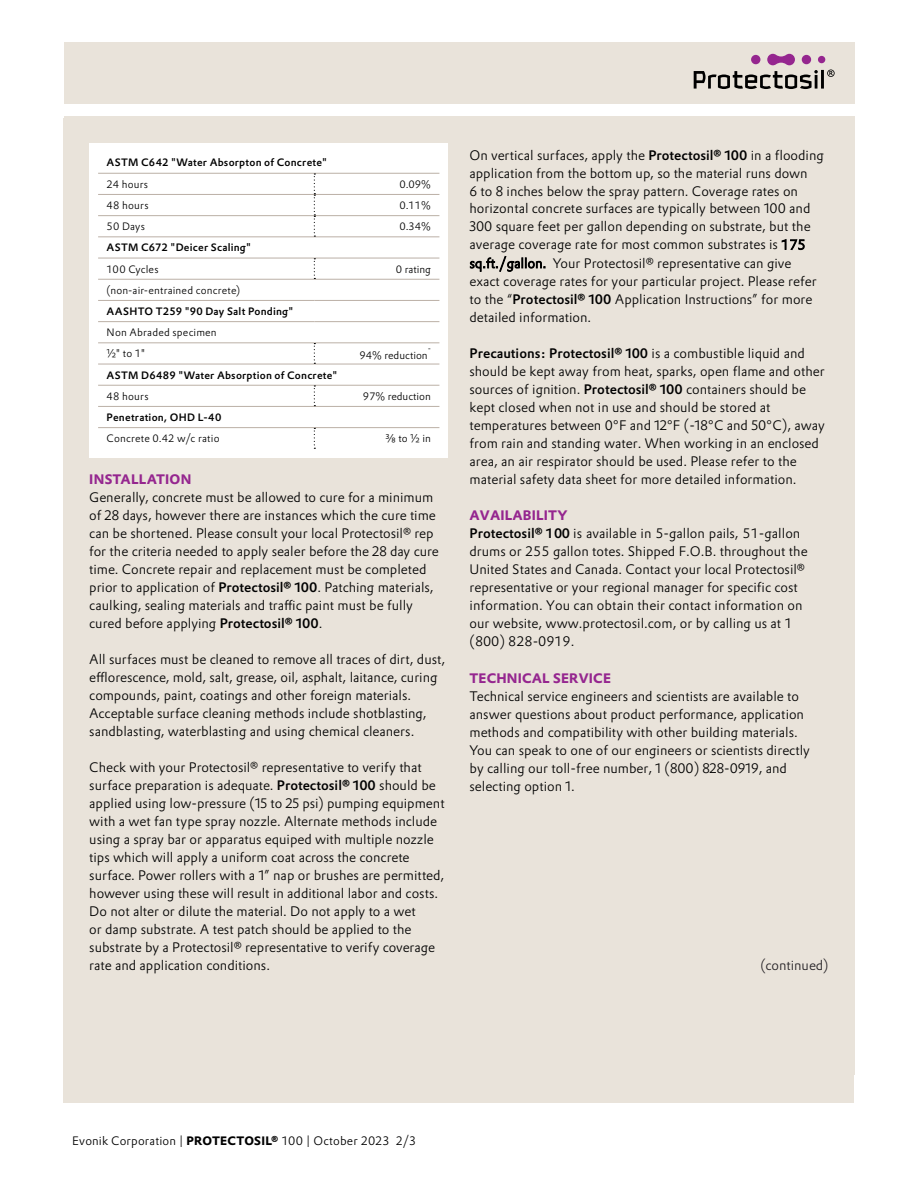
<style>
.page{position:relative;width:918px;height:1188px;background:#fff}
.page>*{position:absolute;margin:0;border:0;box-sizing:border-box;transform-origin:0 0}
.t1{font:300 13.5px/18px "Evonik Prokyon";color:#000}
.t2{font:700 13.5px "Evonik Prokyon";letter-spacing:.01em;color:#95268f}
.t3{font:300 13.5px "Evonik Prokyon";color:#232024}
.t4{font:300 12px "Evonik Prokyon";letter-spacing:.015em;color:#000}
.t5{font:300 10.5px/21.1px "Evonik Prokyon";letter-spacing:.015em;color:#000}
.t6{font:500 10.5px "Evonik Prokyon";letter-spacing:.02em;color:#000}
.s1{font-size:13.5px}
.s2{font-weight:500}
.s3{font-weight:700;color:#95268f}
.s4{font-weight:700}
</style>
<div class="page">
<div style="left:64px;top:42px;width:790px;height:62px;background:#e9e3da"></div>
<div style="left:818px;top:56px;width:7px;height:7px;background:#95268f;border-radius:50%"></div>
<svg style="left:694px;top:54px;width:124px;height:35px"></svg>
<hr style="left:821px;top:70px;width:3px;height:19px;background:#000">
<svg style="left:827px;top:70px;width:8px;height:7px"></svg>
<div style="left:64px;top:118px;width:790px;height:985px;background:#e9e3da"></div>
<div style="left:90px;top:143px;width:358px;height:315px;background:#fff"></div>
<hr style="left:98px;top:173px;width:216px;height:1px;background:#bbb0a6">
<hr style="left:314px;top:173px;width:125px;height:1px;background:#bbb0a6">
<hr style="left:98px;top:194px;width:216px;height:1px;background:#bbb0a6">
<hr style="left:314px;top:194px;width:125px;height:1px;background:#bbb0a6">
<hr style="left:98px;top:215px;width:216px;height:1px;background:#bbb0a6">
<hr style="left:314px;top:215px;width:125px;height:1px;background:#bbb0a6">
<hr style="left:98px;top:237px;width:216px;height:1px;background:#bbb0a6">
<hr style="left:314px;top:237px;width:125px;height:1px;background:#bbb0a6">
<hr style="left:98px;top:258px;width:216px;height:1px;background:#bbb0a6">
<hr style="left:314px;top:258px;width:125px;height:1px;background:#bbb0a6">
<hr style="left:98px;top:279px;width:216px;height:1px;background:#bbb0a6">
<hr style="left:314px;top:279px;width:125px;height:1px;background:#bbb0a6">
<hr style="left:98px;top:300px;width:216px;height:1px;background:#bbb0a6">
<hr style="left:314px;top:300px;width:125px;height:1px;background:#bbb0a6">
<hr style="left:98px;top:321px;width:216px;height:1px;background:#bbb0a6">
<hr style="left:314px;top:321px;width:125px;height:1px;background:#bbb0a6">
<hr style="left:98px;top:343px;width:216px;height:1px;background:#bbb0a6">
<hr style="left:314px;top:343px;width:125px;height:1px;background:#bbb0a6">
<hr style="left:98px;top:364px;width:216px;height:1px;background:#bbb0a6">
<hr style="left:314px;top:364px;width:125px;height:1px;background:#bbb0a6">
<hr style="left:98px;top:385px;width:216px;height:1px;background:#bbb0a6">
<hr style="left:314px;top:385px;width:125px;height:1px;background:#bbb0a6">
<hr style="left:98px;top:406px;width:216px;height:1px;background:#bbb0a6">
<hr style="left:314px;top:406px;width:125px;height:1px;background:#bbb0a6">
<hr style="left:98px;top:427px;width:216px;height:1px;background:#bbb0a6">
<hr style="left:314px;top:427px;width:125px;height:1px;background:#bbb0a6">
<svg style="left:314px;top:173px;width:1px;height:64px"></svg>
<svg style="left:314px;top:258px;width:1px;height:21px"></svg>
<svg style="left:314px;top:343px;width:1px;height:21px"></svg>
<svg style="left:314px;top:385px;width:1px;height:21px"></svg>
<svg style="left:314px;top:428px;width:1px;height:21px"></svg>
<p class="t6" style="left:107px;top:154px;width:222px">ASTM C642 "Water Absorpton of Concrete"</p>
<p class="t5" style="left:107px;top:173px;width:43px">24 hours</p>
<p class="t5" style="left:399px;top:173px;width:33px">0.09%</p>
<p class="t5" style="left:107px;top:194px;width:43px">48 hours</p>
<p class="t5" style="left:399px;top:194px;width:33px">0.11%</p>
<p class="t5" style="left:107px;top:215px;width:40px">50 Days</p>
<p class="t5" style="left:399px;top:215px;width:33px">0.34%</p>
<p class="t6" style="left:107px;top:239px;width:146px">ASTM C672 "Deicer Scaling"</p>
<p class="t5" style="left:107px;top:258px;width:53px">100 Cycles</p>
<p class="t5" style="left:396px;top:258px;width:37px">0 rating</p>
<p class="t5" style="left:107px;top:279px;width:135px">(non-air-entrained concrete)</p>
<p class="t6" style="left:107px;top:303px;width:188px">AASHTO T259 "90 Day Salt Ponding"</p>
<p class="t5" style="left:107px;top:321px;width:112px">Non Abraded specimen ½" to 1"</p>
<p class="t5" style="left:360px;top:344px;width:73px">94% reduction<span class="s1">-</span></p>
<p class="t6" style="left:107px;top:367px;width:232px">ASTM D6489 "Water Absorption of Concrete"</p>
<p class="t5" style="left:107px;top:385px;width:43px">48 hours</p>
<p class="t5" style="left:363px;top:385px;width:70px">97% reduction</p>
<p class="t6" style="left:107px;top:409px;width:116px">Penetration, OHD L-40</p>
<p class="t5" style="left:107px;top:427px;width:114px">Concrete 0.42 w/c ratio</p>
<p class="t5" style="left:385px;top:427px;width:47px">⅜ to ½ in</p>
<p class="t2" style="left:89px;top:468px;width:104px">INSTALLATION</p>
<p class="t1" style="left:89px;top:487px;width:351px">Generally, concrete must be allowed to cure for a minimum of 28 days, however there are instances which the cure time can be shortened. Please consult your local Protectosil® rep for the criteria needed to apply sealer before the 28 day cure time. Concrete repair and replacement must be completed prior to application of <span class="s2">Protectosil® 100</span>. Patching materials, caulking, sealing materials and traffic paint must be fully cured before applying <span class="s2">Protectosil® 100</span>.</p>
<p class="t1" style="left:89px;top:649px;width:358px">All surfaces must be cleaned to remove all traces of dirt, dust, efflorescence, mold, salt, grease, oil, asphalt, laitance, curing compounds, paint, coatings and other foreign materials.<br>Acceptable surface cleaning methods include shotblasting, sandblasting, waterblasting and using chemical cleaners.</p>
<p class="t1" style="left:89px;top:757px;width:357px">Check with your Protectosil® representative to verify that surface preparation is adequate. <span class="s2">Protectosil® 100</span> should be applied using low-pressure (15 to 25 psi) pumping equipment with a wet fan type spray nozzle. Alternate methods include using a spray bar or apparatus equiped with multiple nozzle tips which will apply a uniform coat across the concrete surface. Power rollers with a 1” nap or brushes are permitted, however using these will result in additional labor and costs.<br>Do not alter or dilute the material. Do not apply to a wet<br>or damp substrate. A test patch should be applied to the substrate by a Protectosil® representative to verify coverage rate and application conditions.</p>
<p class="t1" style="left:470px;top:145px;width:356px">On vertical surfaces, apply the <span class="s2">Protectosil® 100</span> in a flooding application from the bottom up, so the material runs down<br>6 to 8 inches below the spray pattern. Coverage rates on horizontal concrete surfaces are typically between 100 and 300 square feet per gallon depending on substrate, but the average coverage rate for most common substrates is 175 sq.ft./gallon. Your Protectosil® representative can give exact coverage rates for your particular project. Please refer to the “<span class="s2">Protectosil® 100</span> Application Instructions” for more detailed information.</p>
<p class="t1" style="left:470px;top:343px;width:357px"><span class="s2">Precautions: Protectosil® 100</span> is a combustible liquid and should be kept away from heat, sparks, open flame and other sources of ignition. <span class="s2">Protectosil® 100</span> containers should be kept closed when not in use and should be stored at temperatures between 0°F and 12°F (-18°C and 50°C), away from rain and standing water. When working in an enclosed area, an air respirator should be used. Please refer to the material safety data sheet for more detailed information.</p>
<p class="t1" style="left:470px;top:505px;width:340px"><span class="s3">AVAILABILITY<br></span><span class="s2">Protectosil® 100</span> is available in 5-gallon pails, 51-gallon drums or 255 gallon totes. Shipped F.O.B. throughout the United States and Canada. Contact your local Protectosil® representative or your regional manager for specific cost information. You can obtain their contact information on our website, www.protectosil.com, or by calling us at 1 (800) 828-0919.</p>
<p class="t2" style="left:470px;top:667px;width:143px">TECHNICAL SERVICE</p>
<p class="t1" style="left:470px;top:686px;width:342px">Technical service engineers and scientists are available to answer questions about product performance, application methods and compatibility with other building materials.<br>You can speak to one of our engineers or scientists directly by calling our toll-free number, 1 (800) 828-0919, and selecting option 1.</p>
<p class="t3" style="left:760px;top:955px;width:70px">(continued)</p>
<p class="t4" style="left:72px;top:1132px;width:346px">Evonik Corporation | <span class="s4">PROTECTOSIL®</span> 100 | October 2023 2/3</p>
</div>
